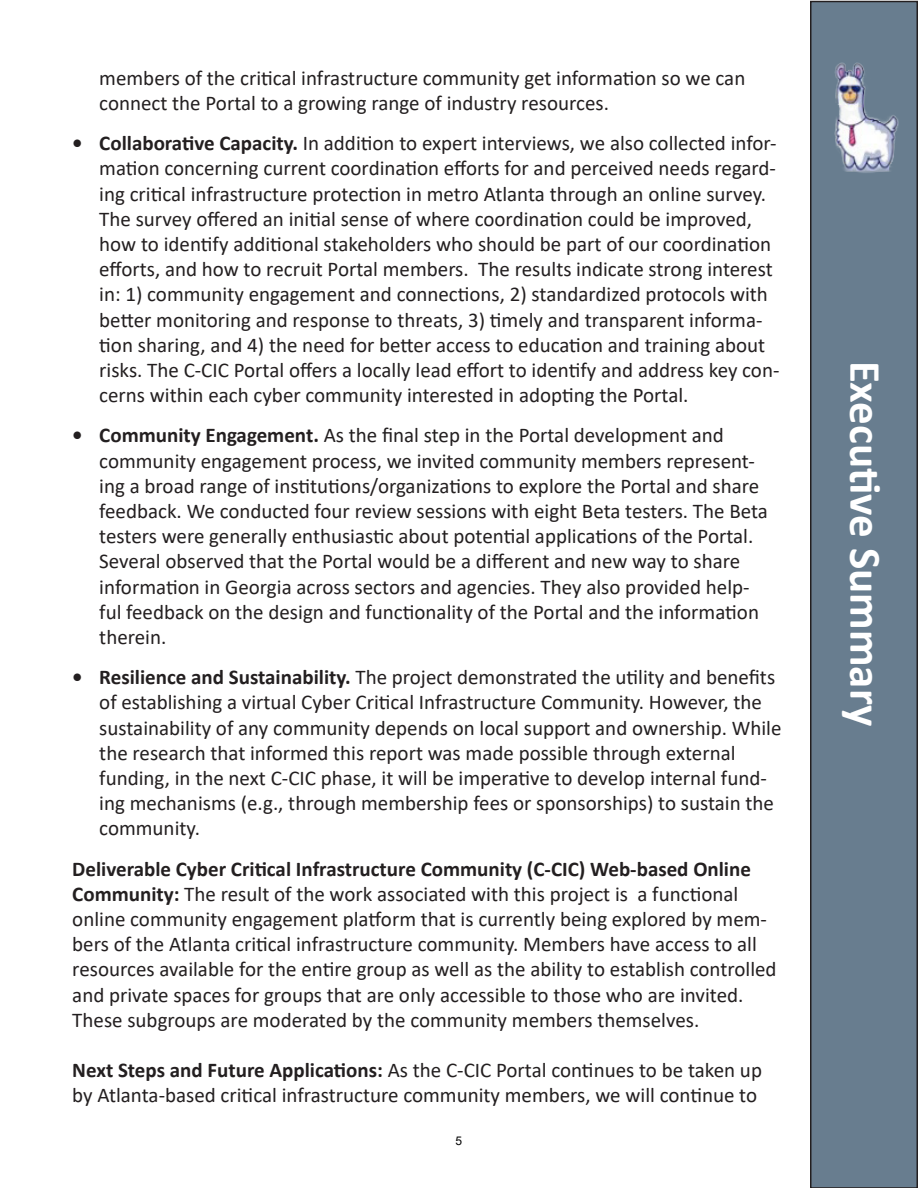
<style>
.page{position:relative;width:918px;height:1188px;background:#fff}
.page>*{position:absolute;margin:0;border:0;box-sizing:border-box;transform-origin:0 0}
.t1{font:700 45px "Calibri";color:#fff}
.t2{font:21px/25.2px "Calibri";color:#231f20}
.t3{font:700 21px "Calibri";color:#231f20}
.t4{font:12px "Arial";color:#000}
.s1{font-weight:700}
</style>
<div class="page">
<div style="left:811px;top:2px;width:106px;height:1186px;background:#687d8f"></div>
<div style="left:810px;top:1px;width:108px;height:1187px;border:2px solid #231f20"></div>
<img style="left:810px;top:54px;width:108px;height:144px">
<p class="t2" style="left:99px;top:65px;width:648px">members of the critical infrastructure community get information so we can connect the Portal to a growing range of industry resources.</p>
<p class="t2" style="left:99px;top:130px;width:682px;text-indent:-27px"><span class="s1">• Collaborative Capacity.</span> In addition to expert interviews, we also collected infor&shy;mation concerning current coordination efforts for and perceived needs regard&shy;ing critical infrastructure protection in metro Atlanta through an online survey.<br>The survey offered an initial sense of where coordination could be improved, how to identify additional stakeholders who should be part of our coordination efforts, and how to recruit Portal members. The results indicate strong interest in: 1) community engagement and connections, 2) standardized protocols with better monitoring and response to threats, 3) timely and transparent informa&shy;tion sharing, and 4) the need for better access to education and training about risks. The C-CIC Portal offers a locally lead effort to identify and address key con&shy;cerns within each cyber community interested in adopting the Portal.</p>
<p class="t2" style="left:99px;top:422px;width:670px;text-indent:-27px"><span class="s1">• Community Engagement.</span> As the final step in the Portal development and community engagement process, we invited community members represent&shy;ing a broad range of institutions/organizations to explore the Portal and share feedback. We conducted four review sessions with eight Beta testers. The Beta testers were generally enthusiastic about potential applications of the Portal.<br>Several observed that the Portal would be a different and new way to share information in Georgia across sectors and agencies. They also provided help&shy;ful feedback on the design and functionality of the Portal and the information therein.</p>
<p class="t2" style="left:99px;top:664px;width:684px;text-indent:-27px"><span class="s1">• Resilience and Sustainability.</span> The project demonstrated the utility and benefits of establishing a virtual Cyber Critical Infrastructure Community. However, the sustainability of any community depends on local support and ownership. While the research that informed this report was made possible through external funding, in the next C-CIC phase, it will be imperative to develop internal fund&shy;ing mechanisms (e.g., through membership fees or sponsorships) to sustain the community.</p>
<p class="t3" style="left:72px;top:854px;width:680px">Deliverable Cyber Critical Infrastructure Community (C-CIC) Web-based Online</p>
<p class="t2" style="left:72px;top:881px;width:706px"><span class="s1">Community:</span> The result of the work associated with this project is a functional online community engagement platform that is currently being explored by mem&shy;bers of the Atlanta critical infrastructure community. Members have access to all resources available for the entire group as well as the ability to establish controlled and private spaces for groups that are only accessible to those who are invited.<br>These subgroups are moderated by the community members themselves.</p>
<p class="t2" style="left:72px;top:1057px;width:691px"><span class="s1">Next Steps and Future Applications:</span> As the C-CIC Portal continues to be taken up by Atlanta-based critical infrastructure community members, we will continue to</p>
<p class="t4" style="left:456px;top:1132px;width:8px">5</p>
<p class="t1" style="left:897px;top:361px;width:367px;rotate:90deg">Executive Summary</p>
</div>
